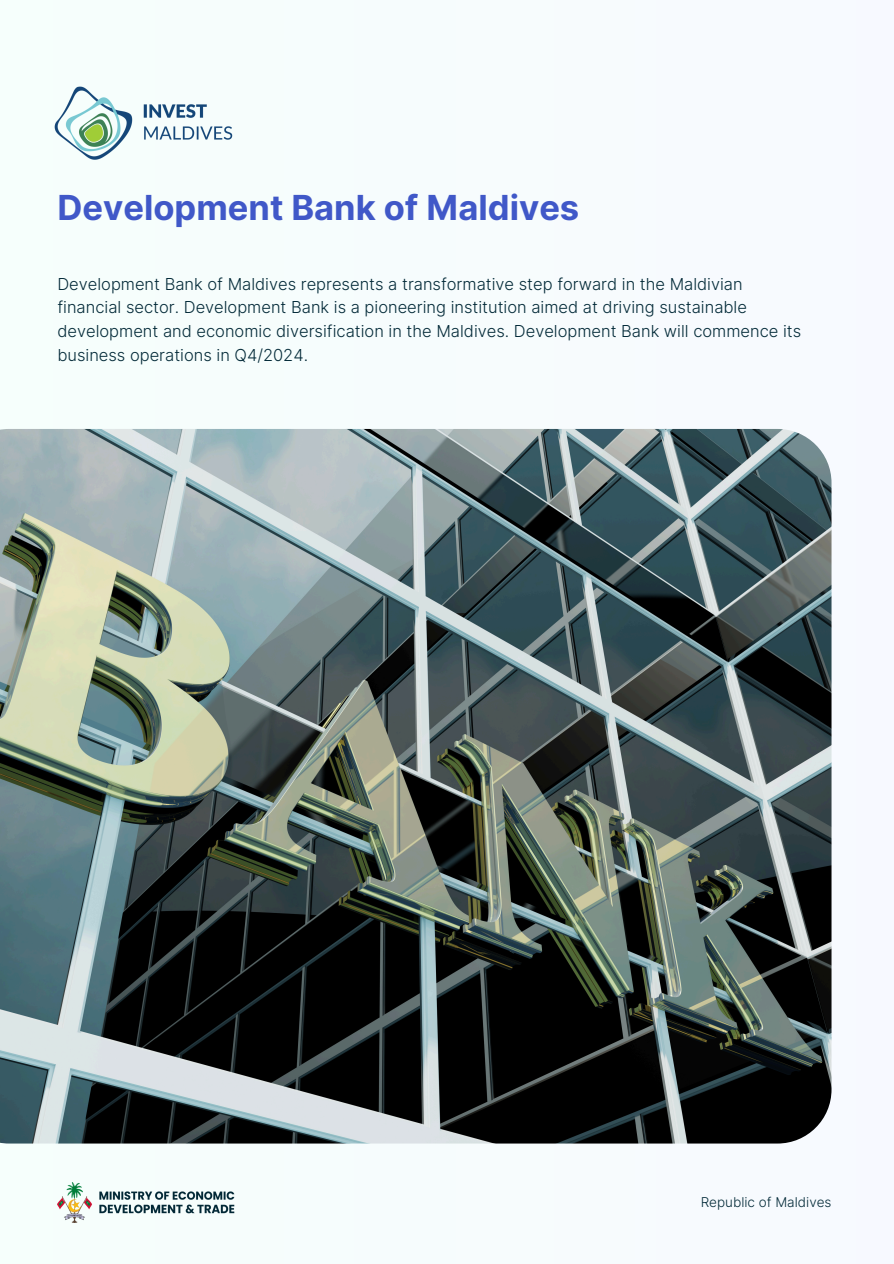
<style>
.page{position:relative;width:894px;height:1264px;background:#fff}
.page>*{position:absolute;margin:0;border:0;box-sizing:border-box;transform-origin:0 0}
.t1{font:700 34.5px "Inter";color:#4058c8}
.t2{font:300 16.5px/23.7px "Inter";color:#042b39}
.t3{font:300 13.5px "Inter";color:#042b39}
</style>
<div class="page">
<div style="left:0;top:0;width:893px;height:1263px;background:#f7fcfd"></div>
<img style="left:0;top:429px;width:830px;height:714px">
<img style="left:54px;top:86px;width:179px;height:74px">
<img style="left:57px;top:1182px;width:177px;height:39px">
<h2 class="t1" style="left:57px;top:187px;width:523px">Development Bank of Maldives</h2>
<p class="t2" style="left:57px;top:272px;width:745px">Development Bank of Maldives represents a transformative step forward in the Maldivian financial sector. Development Bank is a pioneering institution aimed at driving sustainable development and economic diversification in the Maldives. Development Bank will commence its business operations in Q4/2024.</p>
<p class="t3" style="left:700px;top:1193px;width:132px">Republic of Maldives</p>
</div>
